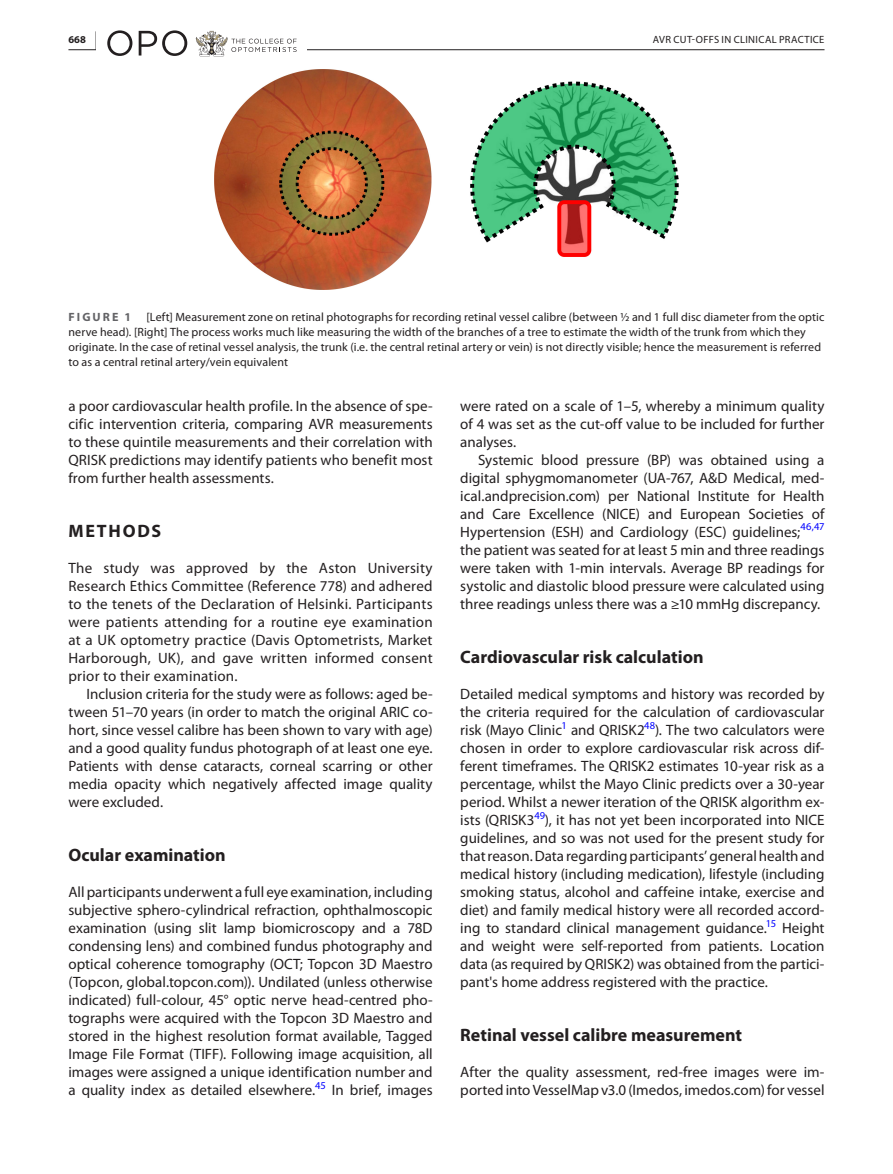
<style>
.page{position:relative;width:893px;height:1174px;background:#fff}
.page>*{position:absolute;margin:0;border:0;box-sizing:border-box;transform-origin:0 0}
.t1{font:700 18px "Myriad Pro";color:#231f20}
.t2{font:700 18px "Myriad Pro";letter-spacing:.1em;color:#231f20}
.t3{font:15px/18px "Myriad Pro";color:#231f20;text-align:justify}
.t4{font:12px/15px "Myriad Pro";letter-spacing:.005em;color:#231f20}
.t5{font:700 12px "Myriad Pro";letter-spacing:.175em;color:#636366}
.t6{font:10.5px "Myriad Pro";letter-spacing:.035em;color:#231f20}
.t7{font:10.5px "Myriad Pro";letter-spacing:-.005em;color:#00f}
.t8{font:700 10.5px "Myriad Pro";color:#231f20}
.s1{font-size:18.15px}
</style>
<div class="page">
<hr style="left:68px;top:49px;width:756px;height:1px;background:#231f20">
<div style="left:97px;top:30px;width:210px;height:26px;background:#fff"></div>
<svg style="left:196px;top:31px;width:101px;height:25px"></svg>
<svg style="left:107px;top:30px;width:80px;height:26px"></svg>
<img style="left:215px;top:69px;width:463px;height:220px">
<p class="t8" style="left:68px;top:33px;width:30px">668 <span class="s1">|</span></p>
<p class="t6" style="left:653px;top:33px;width:173px">AVR CUT-OFFS IN CLINICAL PRACTICE</p>
<p class="t4" style="left:68px;top:310px;width:758px;text-indent:78px">[Left] Measurement zone on retinal photographs for recording retinal vessel calibre (between ½ and 1 full disc diameter from the optic nerve head). [Right] The process works much like measuring the width of the branches of a tree to estimate the width of the trunk from which they originate. In the case of retinal vessel analysis, the trunk (i.e. the central retinal artery or vein) is not directly visible; hence the measurement is referred to as a central retinal artery/vein equivalent</p>
<p class="t5" style="left:69px;top:310px;width:64px">FIGURE 1</p>
<p class="t3" style="left:68px;top:397px;width:366px">a poor cardiovascular health profile. In the absence of spe&shy;cific intervention criteria, comparing AVR measurements to these quintile measurements and their correlation with QRISK predictions may identify patients who benefit most from further health assessments.</p>
<p class="t2" style="left:68px;top:521px;width:94px">METHODS</p>
<p class="t3" style="left:68px;top:559px;width:366px">The study was approved by the Aston University Research Ethics Committee (Reference 778) and adhered to the tenets of the Declaration of Helsinki. Participants were patients attending for a routine eye examination at a UK optometry practice (Davis Optometrists, Market Harborough, UK), and gave written informed consent prior to their examination.</p>
<p class="t3" style="left:68px;top:685px;width:366px;text-indent:18px">Inclusion criteria for the study were as follows: aged be&shy;tween 51–70 years (in order to match the original ARIC co&shy;hort, since vessel calibre has been shown to vary with age) and a good quality fundus photograph of at least one eye.<br>Patients with dense cataracts, corneal scarring or other media opacity which negatively affected image quality were excluded.</p>
<p class="t1" style="left:68px;top:845px;width:159px">Ocular examination</p>
<p class="t3" style="left:68px;top:883px;width:366px">All participants underwent a full eye examination, including subjective sphero-cylindrical refraction, ophthalmoscopic examination (using slit lamp biomicroscopy and a 78D condensing lens) and combined fundus photography and optical coherence tomography (OCT; Topcon 3D Maestro (Topcon, global.topcon.com)). Undilated (unless otherwise indicated) full-colour, 45° optic nerve head-centred pho&shy;tographs were acquired with the Topcon 3D Maestro and stored in the highest resolution format available, Tagged Image File Format (TIFF). Following image acquisition, all images were assigned a unique identification number and a quality index as detailed elsewhere.<sup>45</sup> In brief, images</p>
<p class="t3" style="left:460px;top:397px;width:366px">were rated on a scale of 1–5, whereby a minimum quality of 4 was set as the cut-off value to be included for further analyses.</p>
<p class="t3" style="left:460px;top:451px;width:366px;text-indent:18px">Systemic blood pressure (BP) was obtained using a digital sphygmomanometer (UA-767, A&amp;D Medical, med&shy;ical.andprecision.com) per National Institute for Health and Care Excellence (NICE) and European Societies of Hypertension (ESH) and Cardiology (ESC) guidelines;</p>
<p class="t7" style="left:800px;top:521px;width:26px">46,47</p>
<p class="t3" style="left:460px;top:541px;width:366px">the patient was seated for at least 5 min and three readings were taken with 1-min intervals. Average BP readings for systolic and diastolic blood pressure were calculated using three readings unless there was a ≥10 mmHg discrepancy.</p>
<p class="t1" style="left:460px;top:647px;width:245px">Cardiovascular risk calculation</p>
<p class="t3" style="left:460px;top:685px;width:366px">Detailed medical symptoms and history was recorded by the criteria required for the calculation of cardiovascular risk (Mayo Clinic</p>
<p class="t7" style="left:561px;top:719px;width:7px">1</p>
<p class="t3" style="left:571px;top:721px;width:75px">and QRISK2</p>
<p class="t7" style="left:644px;top:719px;width:13px">48</p>
<p class="t3" style="left:460px;top:721px;width:366px;text-indent:195px">). The two calculators were chosen in order to explore cardiovascular risk across dif&shy;ferent timeframes. The QRISK2 estimates 10-year risk as a percentage, whilst the Mayo Clinic predicts over a 30-year period. Whilst a newer iteration of the QRISK algorithm ex&shy;ists (QRISK3</p>
<p class="t7" style="left:534px;top:809px;width:12px">49</p>
<p class="t3" style="left:460px;top:811px;width:366px;text-indent:85px">), it has not yet been incorporated into NICE guidelines, and so was not used for the present study for that reason. Data regarding participants’ general health and medical history (including medication), lifestyle (including smoking status, alcohol and caffeine intake, exercise and diet) and family medical history were all recorded accord&shy;ing to standard clinical management guidance.</p>
<p class="t7" style="left:766px;top:917px;width:12px">15</p>
<p class="t3" style="left:460px;top:919px;width:366px;text-indent:322px">Height and weight were self-reported from patients. Location data (as required by QRISK2) was obtained from the partici&shy;pant's home address registered with the practice.</p>
<p class="t1" style="left:460px;top:1025px;width:283px">Retinal vessel calibre measurement</p>
<p class="t3" style="left:460px;top:1063px;width:366px">After the quality assessment, red-free images were im&shy;ported into VesselMap v3.0 (Imedos, imedos.com) for vessel</p>
</div>
